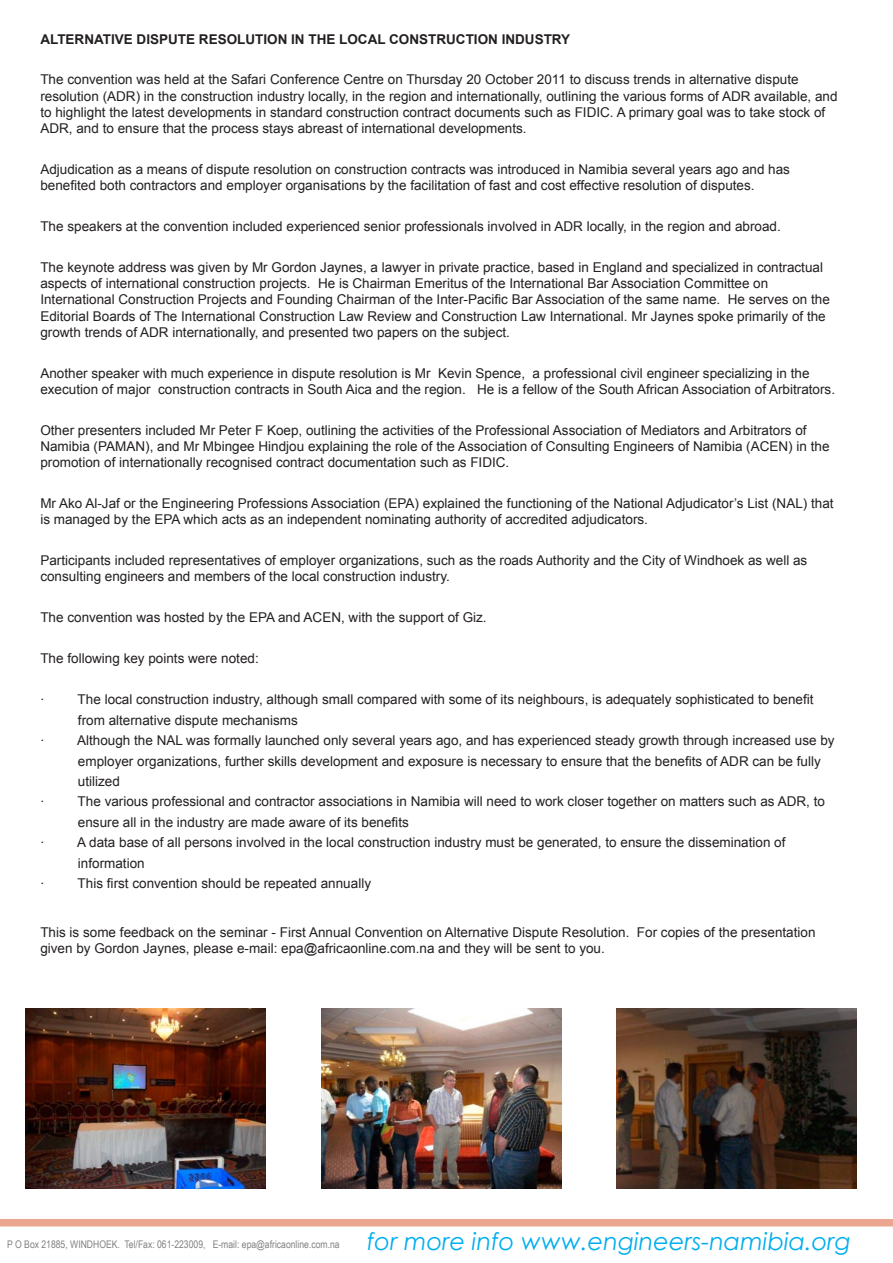
<style>
.page{position:relative;width:893px;height:1263px;background:#fff}
.page>*{position:absolute;margin:0;border:0;box-sizing:border-box;transform-origin:0 0}
.t1{font:italic 24px "Century Gothic";color:#00aeef}
.Normal__Web{font:13.5px/16.2px "Arial";color:#231f20}
.Normal__Web-2{font:700 13.5px "Arial";color:#231f20}
.t2{font:10.5px "Arial Narrow";color:#818181}
</style>
<div class="page">
<div style="left:0;top:1219px;width:893px;height:7px;background:#eaa68f"></div>
<img style="left:26px;top:1008px;width:240px;height:180px">
<img style="left:321px;top:1008px;width:240px;height:180px">
<img style="left:617px;top:1008px;width:240px;height:180px">
<p class="Normal__Web-2" style="left:40px;top:30px;width:531px">ALTERNATIVE DISPUTE RESOLUTION IN THE LOCAL CONSTRUCTION INDUSTRY</p>
<p class="Normal__Web" style="left:40px;top:72px;width:799px">The convention was held at the Safari Conference Centre on Thursday 20 October 2011 to discuss trends in alternative dispute resolution (ADR) in the construction industry locally, in the region and internationally, outlining the various forms of ADR available, and to highlight the latest developments in standard construction contract documents such as FIDIC. A primary goal was to take stock of ADR, and to ensure that the process stays abreast of international developments.</p>
<p class="Normal__Web" style="left:40px;top:161px;width:751px">Adjudication as a means of dispute resolution on construction contracts was introduced in Namibia several years ago and has benefited both contractors and employer organisations by the facilitation of fast and cost effective resolution of disputes.</p>
<p class="Normal__Web" style="left:40px;top:218px;width:742px">The speakers at the convention included experienced senior professionals involved in ADR locally, in the region and abroad.</p>
<p class="Normal__Web" style="left:40px;top:259px;width:791px">The keynote address was given by Mr Gordon Jaynes, a lawyer in private practice, based in England and specialized in contractual aspects of international construction projects. He is Chairman Emeritus of the International Bar Association Committee on International Construction Projects and Founding Chairman of the Inter-Pacific Bar Association of the same name. He serves on the Editorial Boards of The International Construction Law Review and Construction Law International. Mr Jaynes spoke primarily of the growth trends of ADR internationally, and presented two papers on the subject.</p>
<p class="Normal__Web" style="left:40px;top:365px;width:796px">Another speaker with much experience in dispute resolution is Mr Kevin Spence, a professional civil engineer specializing in the execution of major construction contracts in South Aica and the region. He is a fellow of the South African Association of Arbitrators.</p>
<p class="Normal__Web" style="left:40px;top:422px;width:791px">Other presenters included Mr Peter F Koep, outlining the activities of the Professional Association of Mediators and Arbitrators of<br>Namibia (PAMAN), and Mr Mbingee Hindjou explaining the role of the Association of Consulting Engineers of Namibia (ACEN) in the promotion of internationally recognised contract documentation such as FIDIC.</p>
<p class="Normal__Web" style="left:40px;top:495px;width:795px">Mr Ako Al-Jaf or the Engineering Professions Association (EPA) explained the functioning of the National Adjudicator’s List (NAL) that is managed by the EPA which acts as an independent nominating authority of accredited adjudicators.</p>
<p class="Normal__Web" style="left:40px;top:553px;width:768px">Participants included representatives of employer organizations, such as the roads Authority and the City of Windhoek as well as consulting engineers and members of the local construction industry.</p>
<p class="Normal__Web" style="left:40px;top:610px;width:448px">The convention was hosted by the EPA and ACEN, with the support of Giz.</p>
<p class="Normal__Web" style="left:40px;top:651px;width:220px">The following key points were noted:</p>
<p class="Normal__Web" style="left:40px;top:691px;width:5px">·</p>
<p class="Normal__Web" style="left:78px;top:691px;width:737px">The local construction industry, although small compared with some of its neighbours, is adequately sophisticated to benefit</p>
<p class="Normal__Web" style="left:78px;top:712px;width:221px">from alternative dispute mechanisms</p>
<p class="Normal__Web" style="left:40px;top:732px;width:5px">·</p>
<p class="Normal__Web" style="left:77px;top:732px;width:759px">Although the NAL was formally launched only several years ago, and has experienced steady growth through increased use by</p>
<p class="Normal__Web" style="left:78px;top:753px;width:744px">employer organizations, further skills development and exposure is necessary to ensure that the benefits of ADR can be fully</p>
<p class="Normal__Web" style="left:78px;top:773px;width:44px">utilized</p>
<p class="Normal__Web" style="left:40px;top:794px;width:5px">·</p>
<p class="Normal__Web" style="left:78px;top:794px;width:749px">The various professional and contractor associations in Namibia will need to work closer together on matters such as ADR, to</p>
<p class="Normal__Web" style="left:78px;top:814px;width:332px">ensure all in the industry are made aware of its benefits</p>
<p class="Normal__Web" style="left:40px;top:835px;width:5px">·</p>
<p class="Normal__Web" style="left:77px;top:835px;width:710px">A data base of all persons involved in the local construction industry must be generated, to ensure the dissemination of</p>
<p class="Normal__Web" style="left:78px;top:855px;width:68px">information</p>
<p class="Normal__Web" style="left:40px;top:875px;width:5px">·</p>
<p class="Normal__Web" style="left:78px;top:875px;width:295px">This first convention should be repeated annually</p>
<p class="Normal__Web" style="left:40px;top:924px;width:777px">This is some feedback on the seminar - First Annual Convention on Alternative Dispute Resolution. For copies of the presentation given by Gordon Jaynes, please e-mail: epa@africaonline.com.na and they will be sent to you.</p>
<p class="t2" style="left:7px;top:1237px;width:334px">P O Box 21885, WINDHOEK. Tel/Fax: 061-223009, E-mail: epa@africaonline.com.na</p>
<p class="t1" style="left:367px;top:1224px;width:485px">for more info www.engineers-namibia.org</p>
</div>
